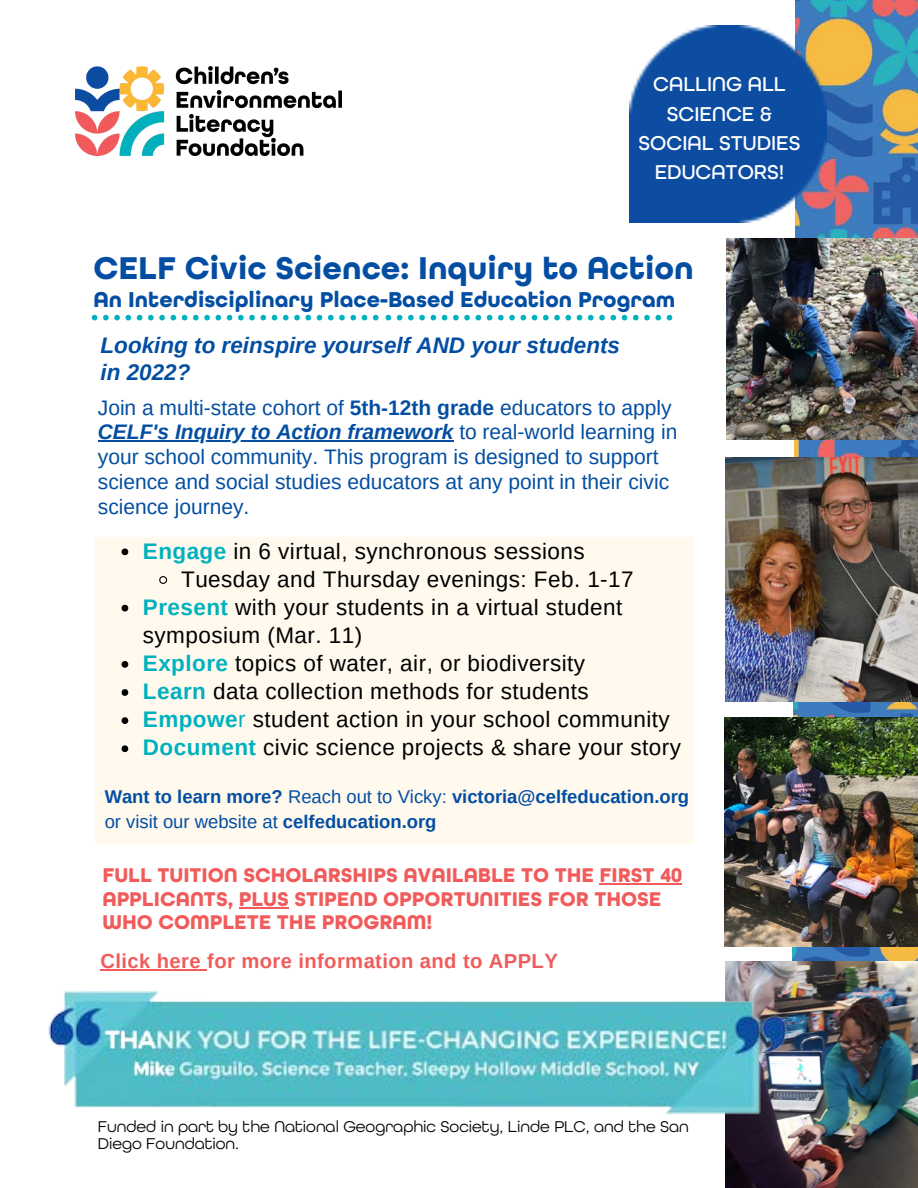
<style>
.page{position:relative;width:918px;height:1188px;background:#fff}
.page>*{position:absolute;margin:0;border:0;box-sizing:border-box;transform-origin:0 0}
.t1{font:700 33.3px "All Round Gothic";color:#034ea2}
.t2{font:700 22.8px "All Round Gothic";color:#034ea2}
.t3{font:22.5px/28.2px "Arimo";letter-spacing:.02em;color:#000}
.t4{font:italic 700 22.5px "Arimo";color:#034ea2}
.t5{font:500 21.15px/29.2px "All Round Gothic";color:#fff;text-align:center}
.t6{font:21px/24.8px "Arimo";color:#034ea2}
.t7{font:700 21px/23.7px "All Round Gothic";color:#f15b5b}
.t8{font:700 20.25px "Arimo";letter-spacing:.02em;color:#f15b5b}
.t9{font:700 18.45px "Arimo";color:#034ea2}
.t10{font:18.45px "Arimo";color:#034ea2}
.t11{font:16.5px/16.8px "All Round Gothic";color:#000}
.s1{font-weight:700}
.s2{font-weight:700;font-style:italic}
.s3{font-weight:700;color:#00b1be}
.s4{color:#00b1be}
.s5{font-weight:400}
</style>
<div class="page">
<img style="left:76px;top:66px;width:265px;height:89px">
<div style="left:95px;top:538px;width:599px;height:306px;background:#fff9ee"></div>
<img style="left:795px;top:0;width:123px;height:238px">
<img style="left:794px;top:440px;width:124px;height:17px">
<img style="left:793px;top:702px;width:125px;height:16px">
<img style="left:792px;top:947px;width:126px;height:15px">
<img style="left:726px;top:457px;width:192px;height:245px">
<img style="left:727px;top:238px;width:191px;height:202px">
<img style="left:724px;top:718px;width:194px;height:229px">
<img style="left:726px;top:962px;width:192px;height:226px">
<img style="left:630px;top:25px;width:197px;height:197px">
<svg style="left:92px;top:315px;width:287px;height:5px"></svg>
<svg style="left:386px;top:315px;width:429px;height:7px"></svg>
<img style="left:48px;top:986px;width:753px;height:140px">
<hr style="left:599px;top:883px;width:83px;height:1px;background:#f15b5b">
<hr style="left:239px;top:907px;width:50px;height:1px;background:#f15b5b">
<svg style="left:122px;top:548px;width:6px;height:7px"></svg>
<svg style="left:159px;top:576px;width:9px;height:8px"></svg>
<svg style="left:122px;top:605px;width:6px;height:6px"></svg>
<svg style="left:122px;top:661px;width:6px;height:7px"></svg>
<svg style="left:122px;top:689px;width:6px;height:7px"></svg>
<svg style="left:122px;top:717px;width:6px;height:7px"></svg>
<svg style="left:122px;top:745px;width:6px;height:7px"></svg>
<hr style="left:101px;top:969px;width:106px;height:1px;background:#f15b5b">
<hr style="left:98px;top:441px;width:356px;height:1px;background:#034ea2">
<p class="t5" style="left:639px;top:69px;width:163px">CALLING ALL<br>SCIENCE &amp;<br>SOCIAL STUDIES<br>EDUCATORS!</p>
<p class="t1" style="left:93px;top:248px;width:602px">CELF Civic Science: Inquiry to Action</p>
<p class="t2" style="left:93px;top:286px;width:583px">An Interdisciplinary Place-Based Education Program</p>
<p class="t4" style="left:101px;top:333px;width:521px">Looking to reinspire yourself AND your students</p>
<p class="t4" style="left:101px;top:360px;width:91px">in 2022?</p>
<p class="t6" style="left:98px;top:395px;width:581px">Join a multi-state cohort of <span class="s1">5th-12th grade</span> educators to apply <span class="s2">CELF's Inquiry to Action framework</span> to real-world learning in your school community. This program is designed to support science and social studies educators at any point in their civic science journey.</p>
<p class="t3" style="left:143px;top:537px;width:443px"><span class="s3">Engage</span> in 6 virtual, synchronous sessions</p>
<p class="t3" style="left:181px;top:565px;width:454px">Tuesday and Thursday evenings: Feb. 1-17</p>
<p class="t3" style="left:143px;top:593px;width:481px"><span class="s3">Present</span> with your students in a virtual student symposium (Mar. 11)</p>
<p class="t3" style="left:143px;top:649px;width:444px"><span class="s3">Explore</span> topics of water, air, or biodiversity</p>
<p class="t3" style="left:143px;top:677px;width:447px"><span class="s3">Learn</span> data collection methods for students</p>
<p class="t3" style="left:143px;top:705px;width:528px"><span class="s3">Empowe</span><span class="s4">r</span> student action in your school community</p>
<p class="t3" style="left:143px;top:734px;width:540px"><span class="s3">Document</span> civic science projects &amp; share your story</p>
<p class="t9" style="left:105px;top:786px;width:586px">Want to learn more? <span class="s5">Reach out to Vicky:</span> victoria@celfeducation.org</p>
<p class="t10" style="left:105px;top:811px;width:333px">or visit our website at <span class="s1">celfeducation.org</span></p>
<p class="t7" style="left:102px;top:864px;width:582px">FULL TUITION SCHOLARSHIPS AVAILABLE TO THE FIRST 40<br>APPLICANTS, PLUS STIPEND OPPORTUNITIES FOR THOSE<br>WHO COMPLETE THE PROGRAM!</p>
<p class="t8" style="left:101px;top:950px;width:459px">Click here for more information and to APPLY</p>
<p class="t11" style="left:98px;top:1118px;width:593px">Funded in part by the National Geographic Society, Linde PLC, and the San<br>Diego Foundation.</p>
</div>
